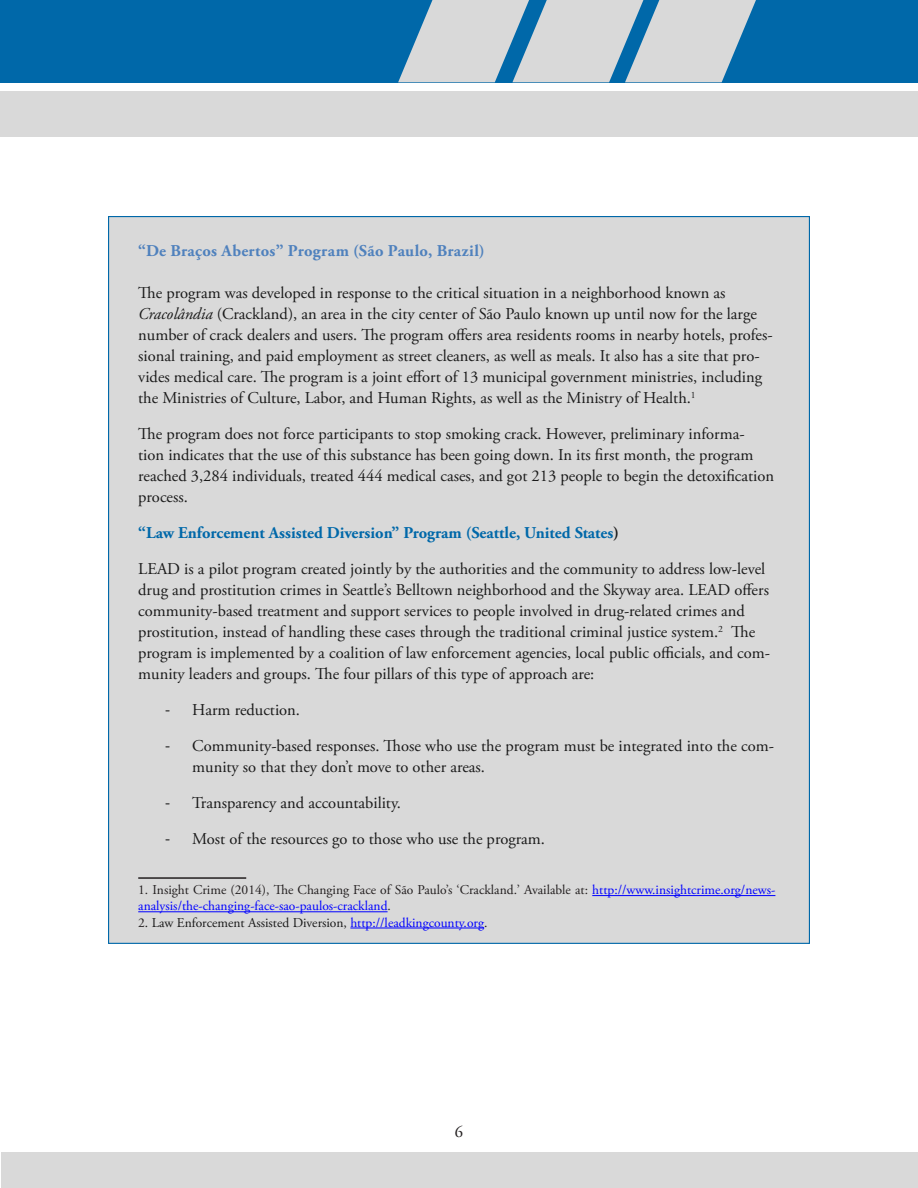
<style>
.page{position:relative;width:918px;height:1188px;background:#fff}
.page>*{position:absolute;margin:0;border:0;box-sizing:border-box;transform-origin:0 0}
.No_Spacing{font:16.5px/21px "Adobe Garamond Pro";color:#1a1a1a}
.No_Spacing-2{font:700 16.5px "Adobe Garamond Pro";color:#0068a9}
.subhead_B{font:700 16.5px "Adobe Garamond Pro";letter-spacing:.02em;color:#4f81bd}
.t1{font:16.5px "Adobe Garamond Pro";color:#231f20}
.t2{font:13.5px/16.2px "Adobe Garamond Pro";color:#00f}
.t3{font:13.5px "Adobe Garamond Pro";color:#1a1a1a}
.s1{font-style:italic}
.s2{color:#1a1a1a}
.s3{font-family:"Calibri"}
.s4{color:#231f20}
.s5{color:#00f}
</style>
<div class="page">
<div style="left:0;top:0;width:918px;height:82px;background:#0068a9"></div>
<div style="left:0;top:92px;width:918px;height:45px;background:#d9d9d9"></div>
<svg style="left:398px;top:0;width:358px;height:82px"></svg>
<div style="left:1px;top:1153px;width:917px;height:35px;background:#d9d9d9"></div>
<div style="left:108px;top:216px;width:702px;height:728px;background:#d9d9d9;border:1px solid #0068a9"></div>
<hr style="left:138px;top:877px;width:108px;height:2px;background:#231f20">
<hr style="left:592px;top:895px;width:183px;height:1px;background:#00f">
<hr style="left:138px;top:911px;width:250px;height:1px;background:#00f">
<hr style="left:350px;top:928px;width:134px;height:1px;background:#00f">
<p class="subhead_B" style="left:138px;top:241px;width:348px">“De Braços Abertos” Program (São Paulo, Brazil)</p>
<p class="No_Spacing" style="left:138px;top:283px;width:636px">The program was developed in response to the critical situation in a neighborhood known as <span class="s1">Cracolândia</span> (Crackland), an area in the city center of São Paulo known up until now for the large number of crack dealers and users. The program offers area residents rooms in nearby hotels, profes&shy;sional training, and paid employment as street cleaners, as well as meals. It also has a site that pro&shy;vides medical care. The program is a joint effort of 13 municipal government ministries, including the Ministries of Culture, Labor, and Human Rights, as well as the Ministry of Health.<sup>1</sup></p>
<p class="No_Spacing" style="left:138px;top:424px;width:637px">The program does not force participants to stop smoking crack. However, preliminary informa&shy;tion indicates that the use of this substance has been going down. In its first month, the program reached 3,284 individuals, treated 444 medical cases, and got 213 people to begin the detoxification process.</p>
<p class="No_Spacing-2" style="left:138px;top:523px;width:482px">“Law Enforcement Assisted Diversion” Program (Seattle, United States<span class="s2">)</span></p>
<p class="No_Spacing" style="left:138px;top:559px;width:633px">LEAD is a pilot program created jointly by the authorities and the community to address low-level drug and prostitution crimes in Seattle’s Belltown neighborhood and the Skyway area. LEAD offers community-based treatment and support services to people involved in drug-related crimes and prostitution, instead of handling these cases through the traditional criminal justice system.<sup>2</sup> The program is implemented by a coalition of law enforcement agencies, local public officials, and com&shy;munity leaders and groups. The four pillars of this type of approach are:</p>
<p class="No_Spacing" style="left:165px;top:700px;width:136px"><span class="s3">-</span> Harm reduction.</p>
<p class="No_Spacing" style="left:192px;top:736px;width:583px;text-indent:-27px"><span class="s3">-</span> Community-based responses. Those who use the program must be integrated into the com&shy;munity so that they don’t move to other areas.</p>
<p class="No_Spacing" style="left:165px;top:793px;width:237px"><span class="s3">-</span> Transparency and accountability.</p>
<p class="No_Spacing" style="left:165px;top:829px;width:381px"><span class="s3">-</span> Most of the resources go to those who use the program.</p>
<p class="t2" style="left:138px;top:882px;width:639px"><span class="s4">1. Insight Crime (2014), The Changing Face of São Paulo’s ‘Crackland.’ Available at:</span> http://www.insightcrime.org/news&shy;analysis/the-changing-face-sao-paulos-crackland<span class="s4">.</span></p>
<p class="t3" style="left:138px;top:914px;width:351px"><span class="s4">2</span>. Law Enforcement Assisted Diversion, <span class="s5">http://leadkingcounty.org</span>.</p>
<p class="t1" style="left:455px;top:1122px;width:10px">6</p>
</div>
